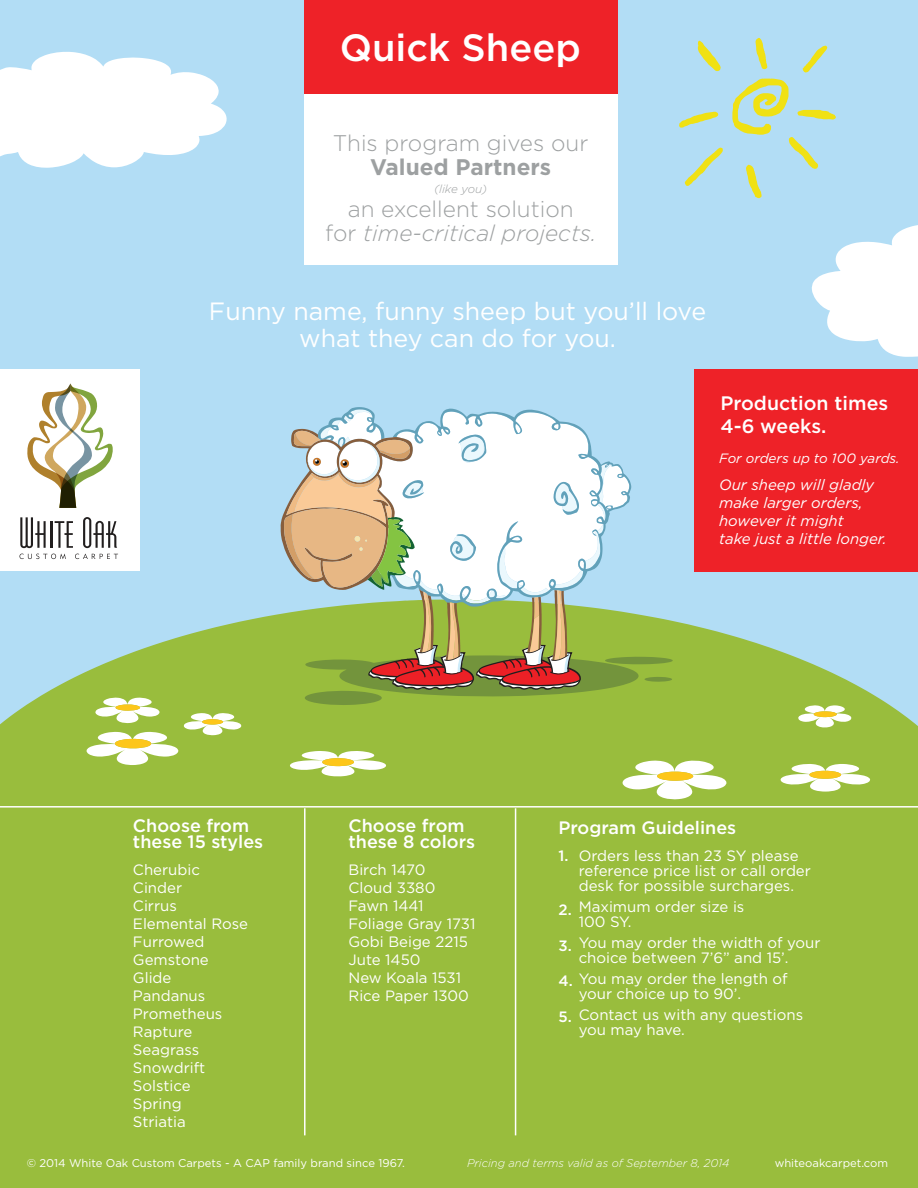
<style>
.page{position:relative;width:918px;height:1188px;background:#b2ddf5}
.page>*{position:absolute;margin:0;border:0;box-sizing:border-box;transform-origin:0 0}
.t1{font:500 37.95px "Gotham";color:#fff}
.t2{font:25.05px/26.5px "Gotham";color:#fff;text-align:center}
.t3{font:300 22.5px/24px "Gotham";color:#9da0a1;text-align:center}
.t4{font:700 22.5px "Gotham";color:#9da0a1}
.t5{font:500 19.5px/23.4px "Gotham";color:#fff}
.t6{font:500 18px/16.5px "Gotham";color:#fff}
.t7{font:15px/18px "Gotham";color:#fff}
.t8{font:italic 15px/18px "Gotham";color:#fff}
.t9{font:500 15px "Gotham";color:#fff}
.t10{font:italic 13.5px "Gotham";color:#fff}
.t11{font:italic 300 11.7px "Gotham";color:#9da0a1}
.t12{font:11.25px "Gotham";color:#fff}
.t13{font:italic 300 11.25px "Gotham";color:#fff}
.s1{font-style:italic}
</style>
<div class="page">
<svg style="left:0;top:51px;width:227px;height:117px"></svg>
<svg style="left:812px;top:225px;width:106px;height:132px"></svg>
<div style="left:0;top:607px;width:918px;height:581px;background:#99bd3d"></div>
<svg style="left:86px;top:697px;width:784px;height:103px;background:#a5c554"></svg>
<svg style="left:115px;top:704px;width:726px;height:77px;background:#a6c450"></svg>
<svg style="left:679px;top:38px;width:157px;height:160px"></svg>
<svg style="left:424px;top:409px;width:207px;height:198px"></svg>
<svg style="left:281px;top:429px;width:286px;height:237px;background:#ebf2f0"></svg>
<svg style="left:286px;top:474px;width:279px;height:191px"></svg>
<svg style="left:295px;top:475px;width:267px;height:190px;background:#cfddb5"></svg>
<svg style="left:305px;top:645px;width:368px;height:60px;background:#969543"></svg>
<svg style="left:284px;top:407px;width:140px;height:183px"></svg>
<div style="left:0;top:370px;width:140px;height:201px;background:#fff"></div>
<svg style="left:20px;top:517px;width:26px;height:31px"></svg>
<hr style="left:50px;top:521px;width:2px;height:27px;background:#211e1e">
<svg style="left:55px;top:521px;width:18px;height:27px"></svg>
<svg style="left:83px;top:517px;width:34px;height:31px"></svg>
<svg style="left:20px;top:554px;width:46px;height:5px"></svg>
<svg style="left:75px;top:554px;width:43px;height:5px"></svg>
<svg style="left:27px;top:384px;width:86px;height:124px"></svg>
<div style="left:694px;top:369px;width:224px;height:202px;background:#ee2228"></div>
<div style="left:304px;top:94px;width:313px;height:171px;background:#fff"></div>
<div style="left:304px;top:0;width:313px;height:94px;background:#ee2228"></div>
<hr style="left:304px;top:808px;width:2px;height:327px;background:#fff">
<hr style="left:515px;top:808px;width:1px;height:327px;background:#fff">
<hr style="left:0;top:806px;width:918px;height:2px;background:#fff">
<h1 class="t1" style="left:340px;top:26px;width:243px">Quick Sheep</h1>
<h3 class="t3" style="left:333px;top:131px;width:257px">This program gives our</h3>
<h3 class="t4" style="left:370px;top:154px;width:183px">Valued Partners</h3>
<p class="t11" style="left:434px;top:182px;width:55px">(like you)</p>
<h3 class="t3" style="left:325px;top:196px;width:273px">an excellent solution<br>for <span class="s1">time-critical projects.</span></h3>
<h2 class="t2" style="left:209px;top:297px;width:499px">Funny name, funny sheep but you’ll love what they can do for you.</h2>
<h3 class="t5" style="left:720px;top:390px;width:169px">Production times<br>4-6 weeks.</h3>
<p class="t10" style="left:719px;top:451px;width:182px">For orders up to 100 yards.</p>
<p class="t8" style="left:719px;top:476px;width:169px">Our sheep will gladly make larger orders, however it might<br>take just a little longer.</p>
<p class="t6" style="left:133px;top:817px;width:132px">Choose from these 15 styles</p>
<p class="t7" style="left:133px;top:861px;width:117px">Cherubic<br>Cinder<br>Cirrus<br>Elemental Rose<br>Furrowed<br>Gemstone<br>Glide<br>Pandanus<br>Prometheus<br>Rapture<br>Seagrass<br>Snowdrift<br>Solstice<br>Spring<br>Striatia</p>
<p class="t6" style="left:349px;top:817px;width:128px">Choose from these 8 colors</p>
<p class="t7" style="left:349px;top:861px;width:129px">Birch 1470<br>Cloud 3380<br>Fawn 1441<br>Foliage Gray 1731<br>Gobi Beige 2215<br>Jute 1450<br>New Koala 1531<br>Rice Paper 1300</p>
<p class="t6" style="left:558px;top:819px;width:179px">Program Guidelines</p>
<p class="t9" style="left:558px;top:847px;width:11px">1.</p>
<p class="t7" style="left:579px;top:848px;width:234px;line-height:15px">Orders less than 23 SY please reference price list or call order desk for possible surcharges.</p>
<p class="t7" style="left:579px;top:899px;width:167px;line-height:15px">Maximum order size is<br>100 SY.</p>
<p class="t7" style="left:579px;top:935px;width:243px;line-height:15px">You may order the width of your choice between 7’6” and 15’.</p>
<p class="t7" style="left:579px;top:971px;width:211px;line-height:15px">You may order the length of your choice up to 90’.</p>
<p class="t7" style="left:579px;top:1007px;width:226px;line-height:15px">Contact us with any questions you may have.</p>
<p class="t9" style="left:558px;top:901px;width:15px">2.</p>
<p class="t9" style="left:558px;top:937px;width:15px">3.</p>
<p class="t9" style="left:558px;top:972px;width:16px">4.</p>
<p class="t9" style="left:558px;top:1008px;width:15px">5.</p>
<p class="t12" style="left:27px;top:1157px;width:380px">© 2014 White Oak Custom Carpets - A CAP family brand since 1967.</p>
<p class="t12" style="left:775px;top:1157px;width:115px">whiteoakcarpet.com</p>
<p class="t13" style="left:467px;top:1157px;width:264px">Pricing and terms valid as of September 8, 2014</p>
</div>
